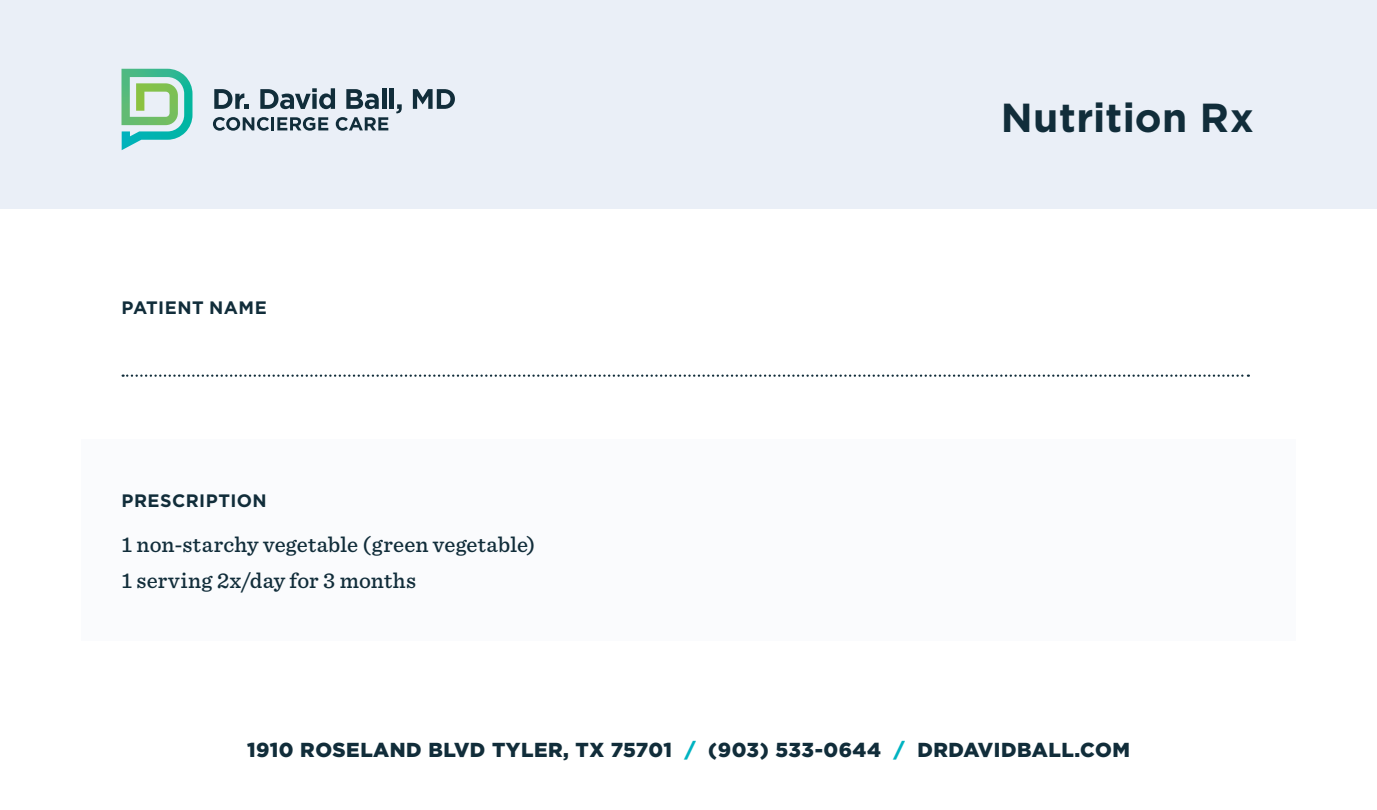
<style>
.page{position:relative;width:1377px;height:810px;background:#fff}
.page>*{position:absolute;margin:0;border:0;box-sizing:border-box;transform-origin:0 0}
.t1{font:700 40.5px "Gotham";letter-spacing:.01em;color:#112d3a}
.t2{font:500 22.5px "Sentinel";letter-spacing:.01em;color:#112d3a}
.t3{font:900 20.25px "Gotham";letter-spacing:.025em;color:#112d3a}
.t4{font:700 18px "Gotham";letter-spacing:.025em;color:#112d3a}
.s1{color:#00b3c1}
</style>
<div class="page">
<div style="left:0;top:0;width:1377px;height:209px;background:#eaeff7"></div>
<div style="left:81px;top:440px;width:1215px;height:201px;background:#fafbfd"></div>
<svg style="left:214px;top:89px;width:35px;height:20px"></svg>
<svg style="left:260px;top:88px;width:75px;height:21px"></svg>
<svg style="left:346px;top:89px;width:33px;height:20px"></svg>
<hr style="left:382px;top:88px;width:4px;height:21px;background:#112d3a">
<hr style="left:390px;top:88px;width:4px;height:21px;background:#112d3a">
<svg style="left:396px;top:104px;width:6px;height:9px"></svg>
<svg style="left:413px;top:89px;width:42px;height:20px"></svg>
<svg style="left:213px;top:117px;width:115px;height:14px"></svg>
<svg style="left:336px;top:117px;width:52px;height:14px"></svg>
<svg style="left:122px;top:69px;width:71px;height:81px"></svg>
<svg style="left:123px;top:375px;width:1126px;height:2px"></svg>
<p class="t4" style="left:122px;top:296px;width:147px">PATIENT NAME</p>
<p class="t4" style="left:122px;top:489px;width:147px">PRESCRIPTION</p>
<p class="t2" style="left:122px;top:527px;width:415px">1 non-starchy vegetable (green vegetable)</p>
<p class="t2" style="left:122px;top:563px;width:296px">1 serving 2x/day for 3 months</p>
<p class="t1" style="left:1001px;top:91px;width:254px">Nutrition Rx</p>
<p class="t3" style="left:247px;top:735px;width:884px">1910 ROSELAND BLVD TYLER, TX 75701 <span class="s1">/</span> (903) 533-0644 <span class="s1">/</span> DRDAVIDBALL.COM</p>
</div>
